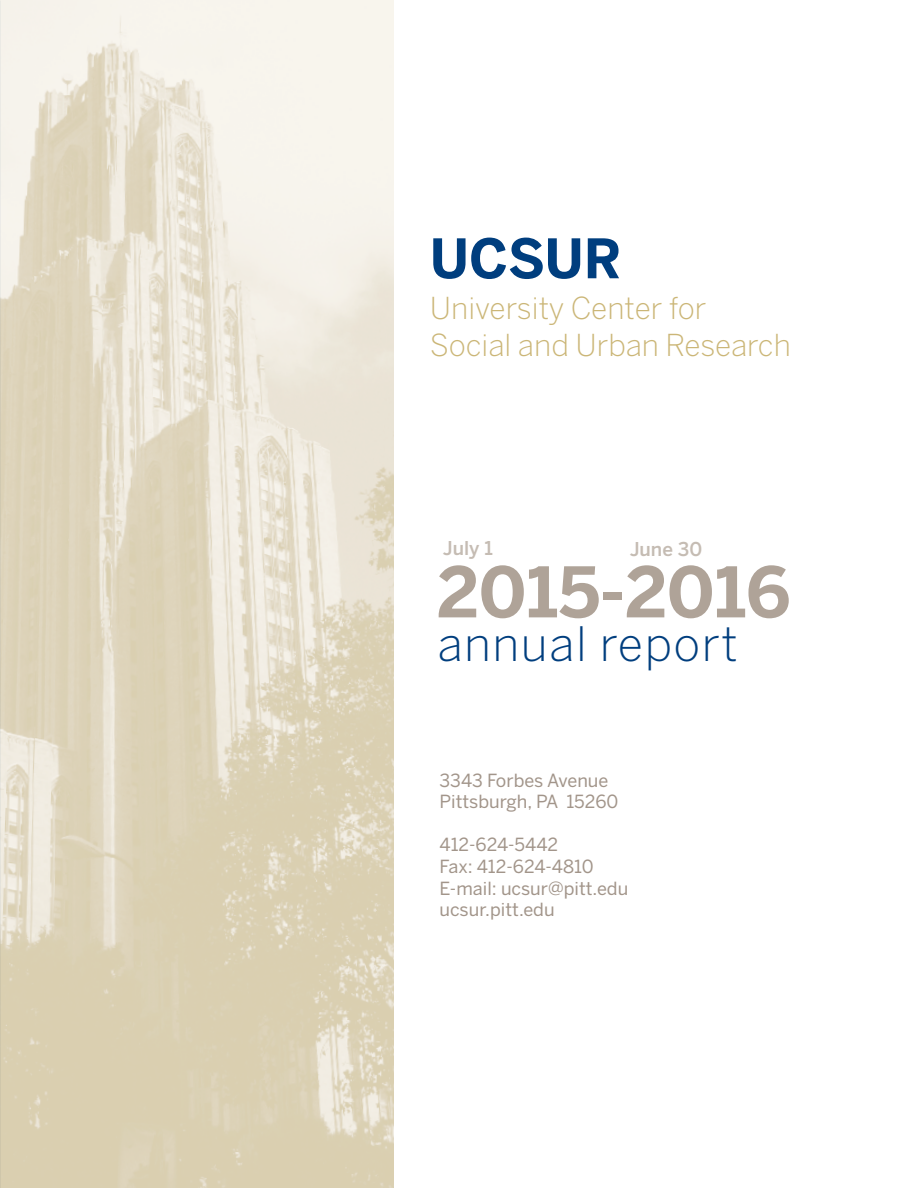
<style>
.page{position:relative;width:918px;height:1188px;background:#fff}
.page>*{position:absolute;margin:0;border:0;box-sizing:border-box;transform-origin:0 0}
.t1{font:700 69px "Benton Sans";letter-spacing:-.005em;color:#afa398}
.t2{font:700 54px "Benton Sans";letter-spacing:-.005em;color:#003e7e}
.t3{font:300 46.95px "Benton Sans";letter-spacing:.03em;color:#003e7e}
.t4{font:300 30px/37.5px "Benton Sans";color:#cbb677}
.t5{font:500 18.9px "Benton Sans";color:#c5bcb3}
.t6{font:18px/21.6px "Benton Sans";color:#a2958a}
</style>
<div class="page">
<img style="left:0;top:0;width:393px;height:1188px">
<h2 class="t2" style="left:430px;top:226px;width:193px">UCSUR</h2>
<h3 class="t4" style="left:430px;top:289px;width:363px">University Center for<br>Social and Urban Research</h3>
<p class="t5" style="left:443px;top:537px;width:51px">July 1</p>
<h1 class="t1" style="left:437px;top:551px;width:356px">2015-2016</h1>
<p class="t5" style="left:630px;top:538px;width:74px">June 30</p>
<h3 class="t3" style="left:437px;top:616px;width:302px">annual report</h3>
<p class="t6" style="left:440px;top:769px;width:180px">3343 Forbes Avenue<br>Pittsburgh, PA 15260</p>
<p class="t6" style="left:440px;top:834px;width:190px">412-624-5442<br>Fax: 412-624-4810<br>E-mail: ucsur@pitt.edu ucsur.pitt.edu</p>
</div>
